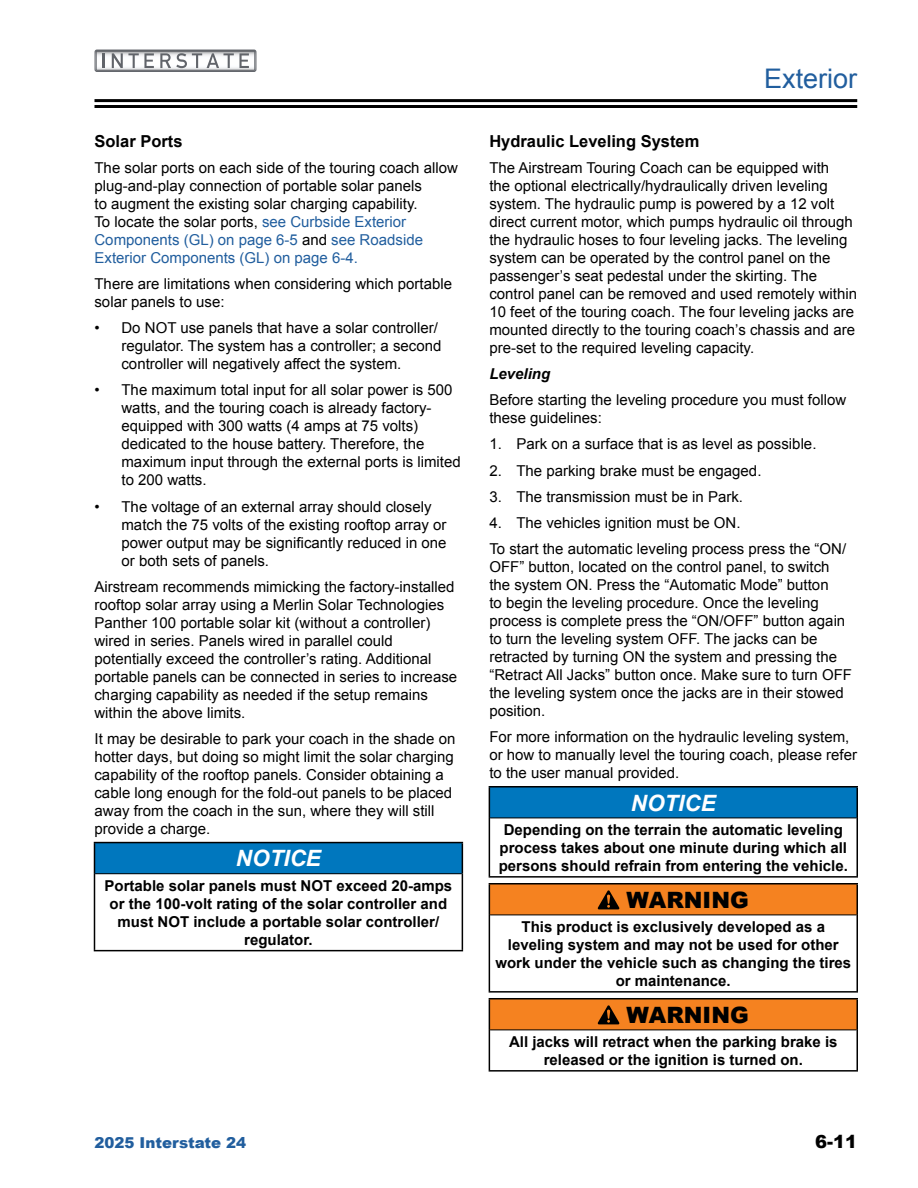
<style>
.page{position:relative;width:918px;height:1188px;background:#fff}
.page>*{position:absolute;margin:0;border:0;box-sizing:border-box;transform-origin:0 0}
.t1{font:27px "Arial";color:#215e9e}
.t2{font:900 22.5px "Arial";color:#000}
.t3{font:italic 700 22.5px "Arial";color:#fff}
.t4{font:900 18px "Arial";color:#000}
.t5{font:700 16.5px "Arial";color:#000}
.t6{font:15px/18px "Arial";color:#000}
.t7{font:700 15px/18px "Arial";color:#000;text-align:center}
.t8{font:900 15px "Arial";color:#215e9e}
.t9{font:italic 700 15px "Arial";color:#000}
.s1{color:#215e9e}
</style>
<div class="page">
<hr style="left:94px;top:105px;width:763px;height:3px;background:#000">
<hr style="left:94px;top:99px;width:763px;height:3px;background:#000">
<div style="left:95px;top:50px;width:161px;height:22px;border:1px solid #61646a;border-radius:2px"></div>
<svg style="left:95px;top:50px;width:161px;height:21px"></svg>
<div style="left:94px;top:843px;width:368px;height:31px;background:#0077be"></div>
<hr style="left:94px;top:842px;width:369px;height:1px;background:#000">
<hr style="left:94px;top:843px;width:1px;height:31px;background:#000">
<hr style="left:462px;top:843px;width:1px;height:31px;background:#000">
<hr style="left:94px;top:874px;width:1px;height:76px;background:#000">
<hr style="left:462px;top:874px;width:1px;height:76px;background:#000">
<hr style="left:94px;top:950px;width:369px;height:1px;background:#000">
<hr style="left:95px;top:873px;width:367px;height:1px;background:#000">
<div style="left:489px;top:787px;width:368px;height:31px;background:#0077be"></div>
<hr style="left:489px;top:786px;width:369px;height:2px;background:#000">
<hr style="left:489px;top:788px;width:1px;height:30px;background:#000">
<hr style="left:856px;top:788px;width:2px;height:30px;background:#000">
<hr style="left:489px;top:818px;width:1px;height:58px;background:#000">
<hr style="left:856px;top:818px;width:2px;height:58px;background:#000">
<hr style="left:489px;top:876px;width:369px;height:2px;background:#000">
<hr style="left:490px;top:818px;width:366px;height:1px;background:#000">
<div style="left:489px;top:884px;width:368px;height:31px;background:#f58220"></div>
<hr style="left:489px;top:883px;width:369px;height:2px;background:#000">
<hr style="left:489px;top:885px;width:1px;height:30px;background:#000">
<hr style="left:856px;top:885px;width:2px;height:30px;background:#000">
<hr style="left:489px;top:915px;width:1px;height:76px;background:#000">
<hr style="left:856px;top:915px;width:2px;height:76px;background:#000">
<hr style="left:489px;top:991px;width:369px;height:2px;background:#000">
<hr style="left:490px;top:915px;width:366px;height:1px;background:#000">
<svg style="left:598px;top:890px;width:21px;height:19px"></svg>
<div style="left:489px;top:999px;width:368px;height:31px;background:#f58220"></div>
<hr style="left:489px;top:998px;width:369px;height:1px;background:#000">
<hr style="left:489px;top:999px;width:1px;height:31px;background:#000">
<hr style="left:856px;top:999px;width:2px;height:31px;background:#000">
<hr style="left:489px;top:1030px;width:1px;height:40px;background:#000">
<hr style="left:856px;top:1030px;width:2px;height:40px;background:#000">
<hr style="left:489px;top:1070px;width:369px;height:2px;background:#000">
<hr style="left:490px;top:1030px;width:366px;height:1px;background:#000">
<svg style="left:598px;top:1005px;width:21px;height:19px"></svg>
<p class="t5" style="left:94px;top:130px;width:90px">Solar Ports</p>
<p class="t6" style="left:94px;top:159px;width:365px">The solar ports on each side of the touring coach allow plug-and-play connection of portable solar panels<br>to augment the existing solar charging capability.<br>To locate the solar ports, <span class="s1">see Curbside Exterior Components (GL) on page 6-5</span> and <span class="s1">see Roadside Exterior Components (GL) on page 6-4.</span></p>
<p class="t6" style="left:94px;top:275px;width:359px">There are limitations when considering which portable solar panels to use:</p>
<p class="t6" style="left:121px;top:319px;width:321px;text-indent:-27px">• Do NOT use panels that have a solar controller/ regulator. The system has a controller; a second controller will negatively affect the system.</p>
<p class="t6" style="left:121px;top:381px;width:341px;text-indent:-27px">• The maximum total input for all solar power is 500 watts, and the touring coach is already factory&shy;equipped with 300 watts (4 amps at 75 volts) dedicated to the house battery. Therefore, the maximum input through the external ports is limited to 200 watts.</p>
<p class="t6" style="left:121px;top:497px;width:327px;text-indent:-27px">• The voltage of an external array should closely match the 75 volts of the existing rooftop array or power output may be significantly reduced in one or both sets of panels.</p>
<p class="t6" style="left:94px;top:578px;width:364px">Airstream recommends mimicking the factory-installed rooftop solar array using a Merlin Solar Technologies Panther 100 portable solar kit (without a controller) wired in series. Panels wired in parallel could potentially exceed the controller’s rating. Additional portable panels can be connected in series to increase charging capability as needed if the setup remains within the above limits.</p>
<p class="t6" style="left:94px;top:730px;width:363px">It may be desirable to park your coach in the shade on hotter days, but doing so might limit the solar charging capability of the rooftop panels. Consider obtaining a cable long enough for the fold-out panels to be placed away from the coach in the sun, where they will still provide a charge.</p>
<h2 class="t3" style="left:236px;top:844px;width:87px">NOTICE</h2>
<p class="t7" style="left:105px;top:877px;width:349px">Portable solar panels must NOT exceed 20-amps or the 100-volt rating of the solar controller and must NOT include a portable solar controller/ regulator.</p>
<h1 class="t1" style="left:764px;top:61px;width:95px">Exterior</h1>
<p class="t5" style="left:489px;top:130px;width:211px">Hydraulic Leveling System</p>
<p class="t6" style="left:489px;top:159px;width:369px">The Airstream Touring Coach can be equipped with<br>the optional electrically/hydraulically driven leveling system. The hydraulic pump is powered by a 12 volt direct current motor, which pumps hydraulic oil through the hydraulic hoses to four leveling jacks. The leveling system can be operated by the control panel on the passenger’s seat pedestal under the skirting. The control panel can be removed and used remotely within 10 feet of the touring coach. The four leveling jacks are mounted directly to the touring coach’s chassis and are pre-set to the required leveling capacity.</p>
<p class="t9" style="left:489px;top:364px;width:62px">Leveling</p>
<p class="t6" style="left:489px;top:391px;width:358px">Before starting the leveling procedure you must follow these guidelines:</p>
<p class="t6" style="left:489px;top:435px;width:326px">1. Park on a surface that is as level as possible.</p>
<p class="t6" style="left:489px;top:461px;width:271px">2. The parking brake must be engaged.</p>
<p class="t6" style="left:489px;top:488px;width:253px">3. The transmission must be in Park.</p>
<p class="t6" style="left:489px;top:510px;width:358px;line-height:26.1px">4. The vehicles ignition must be ON.<br>To start the automatic leveling process press the “ON/</p>
<p class="t6" style="left:489px;top:558px;width:364px">OFF” button, located on the control panel, to switch the system ON. Press the “Automatic Mode” button<br>to begin the leveling procedure. Once the leveling process is complete press the “ON/OFF” button again to turn the leveling system OFF. The jacks can be retracted by turning ON the system and pressing the “Retract All Jacks” button once. Make sure to turn OFF the leveling system once the jacks are in their stowed position.</p>
<p class="t6" style="left:489px;top:728px;width:369px">For more information on the hydraulic leveling system, or how to manually level the touring coach, please refer to the user manual provided.</p>
<h2 class="t3" style="left:631px;top:788px;width:87px">NOTICE</h2>
<p class="t7" style="left:499px;top:821px;width:351px">Depending on the terrain the automatic leveling process takes about one minute during which all persons should refrain from entering the vehicle.</p>
<h2 class="t2" style="left:626px;top:884px;width:124px">WARNING</h2>
<p class="t7" style="left:495px;top:918px;width:357px">This product is exclusively developed as a leveling system and may not be used for other work under the vehicle such as changing the tires or maintenance.</p>
<h2 class="t2" style="left:626px;top:999px;width:124px">WARNING</h2>
<p class="t7" style="left:509px;top:1033px;width:330px">All jacks will retract when the parking brake is released or the ignition is turned on.</p>
<p class="t8" style="left:94px;top:1131px;width:153px">2025 Interstate 24</p>
<p class="t4" style="left:815px;top:1128px;width:44px">6-11</p>
</div>
